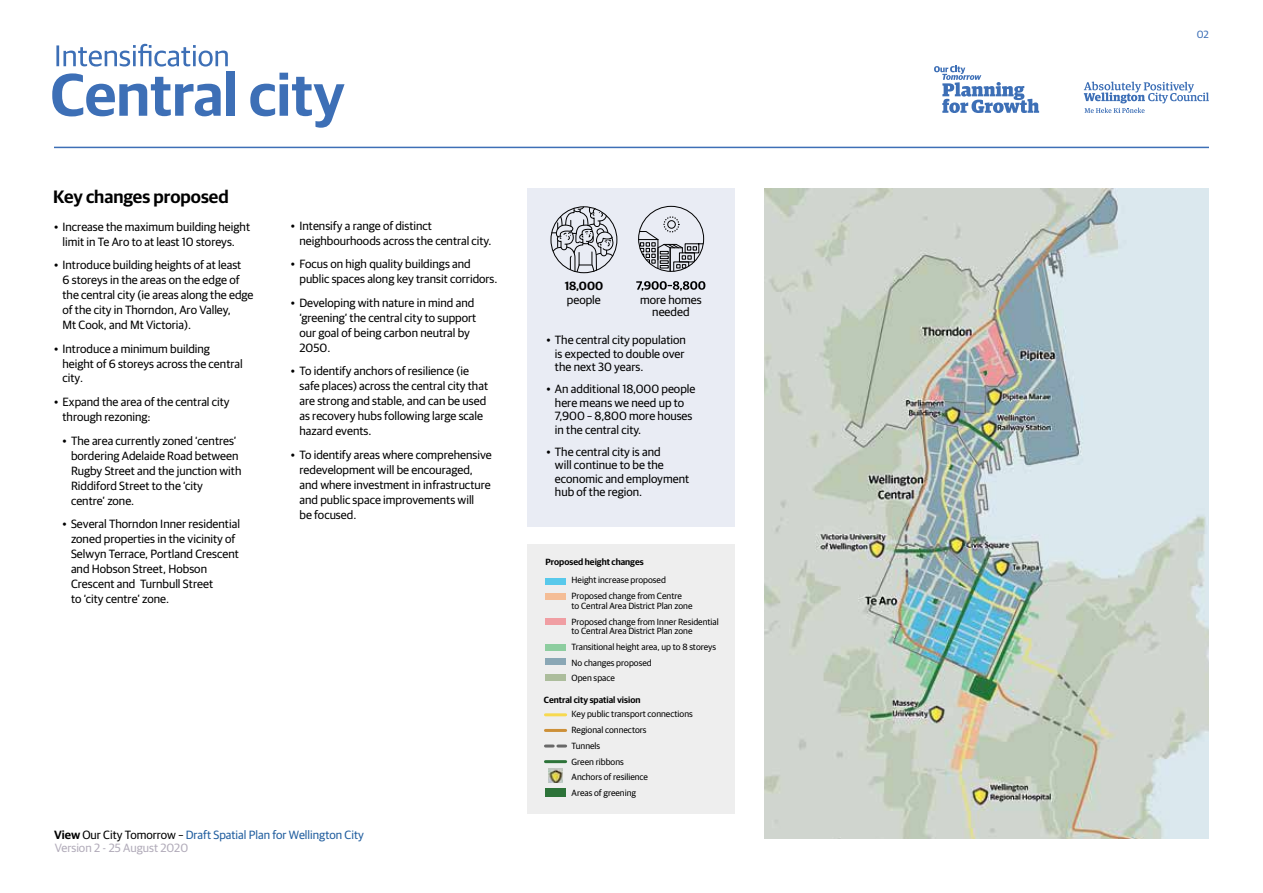
<style>
.page{position:relative;width:1263px;height:893px;background:#fff}
.page>*{position:absolute;margin:0;border:0;box-sizing:border-box;transform-origin:0 0}
.t1{font:600 60px "Guardian Sans";color:#3d6fb6}
.t2{font:600 18px "Guardian Sans";color:#000}
.t3{font:12px/15px "Guardian Sans";color:#000}
.t4{font:12px "Guardian Sans";color:#215e9f}
.t5{font:12px "Guardian Sans";color:#b2acba}
.t6{font:600 12px "Guardian Sans";color:#000}
.t7{font:10.5px "Guardian Sans";color:#3d6fb6}
.t8{font:9px/15.8px "Guardian Sans";color:#000}
.t9{font:600 9px "Guardian Sans";color:#000}
.s1{font-weight:600;color:#000}
.s2{color:#000}
</style>
<div class="page">
<hr style="left:54px;top:147px;width:1155px;height:1px;background:#3d6fb6">
<div style="left:528px;top:188px;width:207px;height:338px;background:#e9ecf4"></div>
<img style="left:765px;top:188px;width:444px;height:651px">
<svg style="left:934px;top:66px;width:105px;height:47px"></svg>
<svg style="left:1084px;top:82px;width:125px;height:31px"></svg>
<svg style="left:56px;top:44px;width:172px;height:23px"></svg>
<svg style="left:552px;top:206px;width:62px;height:67px"></svg>
<svg style="left:638px;top:231px;width:66px;height:41px"></svg>
<div style="left:667px;top:220px;width:9px;height:9px;border:1px solid #000;border-radius:50%"></div>
<div style="left:663px;top:216px;width:16px;height:16px;border:1px dashed #000;border-radius:50%"></div>
<svg style="left:636px;top:281px;width:69px;height:10px"></svg>
<div style="left:528px;top:544px;width:207px;height:269px;background:#eee"></div>
<div style="left:545px;top:578px;width:21px;height:6px;background:#58c9eb"></div>
<div style="left:545px;top:594px;width:21px;height:6px;background:#f4bd96"></div>
<div style="left:545px;top:618px;width:21px;height:6px;background:#f09ea3"></div>
<div style="left:545px;top:644px;width:21px;height:6px;background:#8dcd9f"></div>
<div style="left:545px;top:658px;width:21px;height:7px;background:#8aa7b5"></div>
<div style="left:545px;top:788px;width:21px;height:8px;background:#2d7339"></div>
<div style="left:545px;top:674px;width:21px;height:7px;background:#acbd9c"></div>
<hr style="left:545px;top:713px;width:21px;height:3px;background:#f7d94f">
<svg style="left:545px;top:744px;width:21px;height:3px"></svg>
<hr style="left:545px;top:729px;width:21px;height:3px;background:#cd9038">
<hr style="left:545px;top:760px;width:21px;height:3px;background:#2d7339">
<h1 class="t1" style="left:51px;top:51px;width:296px">Central city</h1>
<h2 class="t2" style="left:53px;top:183px;width:177px">Key changes proposed</h2>
<p class="t3" style="left:54px;top:218px;width:198px;text-align:center">• Increase the maximum building height limit in Te Aro to at least 10 storeys.</p>
<p class="t3" style="left:63px;top:257px;width:192px;text-indent:-9px">• Introduce building heights of at least<br>6 storeys in the areas on the edge of the central city (ie areas along the edge of the city in Thorndon, Aro Valley,<br>Mt Cook, and Mt Victoria).</p>
<p class="t3" style="left:63px;top:340px;width:182px;text-indent:-9px">• Introduce a minimum building height of 6 storeys across the central city.</p>
<p class="t3" style="left:63px;top:394px;width:169px;text-indent:-9px">• Expand the area of the central city through rezoning:</p>
<p class="t3" style="left:71px;top:432px;width:172px;text-indent:-9px">• The area currently zoned ‘centres’ bordering Adelaide Road between<br>Rugby Street and the junction with<br>Riddiford Street to the ‘city<br>centre’ zone.</p>
<p class="t3" style="left:71px;top:516px;width:170px;text-indent:-9px">• Several Thorndon Inner residential zoned properties in the vicinity of<br>Selwyn Terrace, Portland Crescent and Hobson Street, Hobson<br>Crescent and Turnbull Street<br>to ‘city centre’ zone.</p>
<p class="t3" style="left:299px;top:217px;width:193px;text-indent:-9px">• Intensify a range of distinct neighbourhoods across the central city.</p>
<p class="t3" style="left:299px;top:256px;width:200px;text-indent:-9px">• Focus on high quality buildings and public spaces along key transit corridors.</p>
<p class="t3" style="left:299px;top:294px;width:178px;text-indent:-9px">• Developing with nature in mind and ‘greening’ the central city to support our goal of being carbon neutral by<br>2050.</p>
<p class="t3" style="left:299px;top:363px;width:190px;text-indent:-9px">• To identify anchors of resilience (ie safe places) across the central city that are strong and stable, and can be used as recovery hubs following large scale hazard events.</p>
<p class="t3" style="left:299px;top:446px;width:194px;text-indent:-9px">• To identify areas where comprehensive redevelopment will be encouraged, and where investment in infrastructure and public space improvements will<br>be focused.</p>
<p class="t4" style="left:54px;top:826px;width:311px"><span class="s1">View</span> <span class="s2">Our City Tomorrow –</span> Draft Spatial Plan for Wellington City</p>
<p class="t5" style="left:55px;top:839px;width:135px">Version 2 - 25 August 2020</p>
<p class="t6" style="left:565px;top:277px;width:40px">18,000</p>
<p class="t3" style="left:567px;top:291px;width:35px">people</p>
<p class="t3" style="left:640px;top:293px;width:63px;line-height:12px;text-align:center">more homes needed</p>
<p class="t3" style="left:555px;top:333px;width:132px;line-height:13.5px;text-align:justify;text-indent:-9px">• The central city population is expected to double over the next 30 years.</p>
<p class="t3" style="left:555px;top:382px;width:142px;line-height:13.5px;text-indent:-9px">• An additional 18,000 people here means we need up to<br>7,900 – 8,800 more houses in the central city.</p>
<p class="t3" style="left:555px;top:444px;width:136px;line-height:13.5px;text-indent:-9px">• The central city is and<br>will continue to be the economic and employment hub of the region.</p>
<p class="t9" style="left:545px;top:555px;width:100px">Proposed height changes</p>
<p class="t8" style="left:572px;top:572px;width:112px">Height increase proposed<br>Proposed change from Centre</p>
<p class="t8" style="left:572px;top:597px;width:149px">to Central Area District Plan zone<br>Proposed change from Inner Residential</p>
<p class="t8" style="left:572px;top:623px;width:146px">to Central Area District Plan zone<br>Transitional height area, up to 8 storeys<br>No changes proposed<br>Open space</p>
<p class="t9" style="left:544px;top:693px;width:98px">Central city spatial vision</p>
<p class="t8" style="left:572px;top:706px;width:123px">Key public transport connections<br>Regional connectors<br>Tunnels<br>Green ribbons<br>Anchors of resilience<br>Areas of greening</p>
<p class="t7" style="left:1197px;top:27px;width:14px">02</p>
</div>
